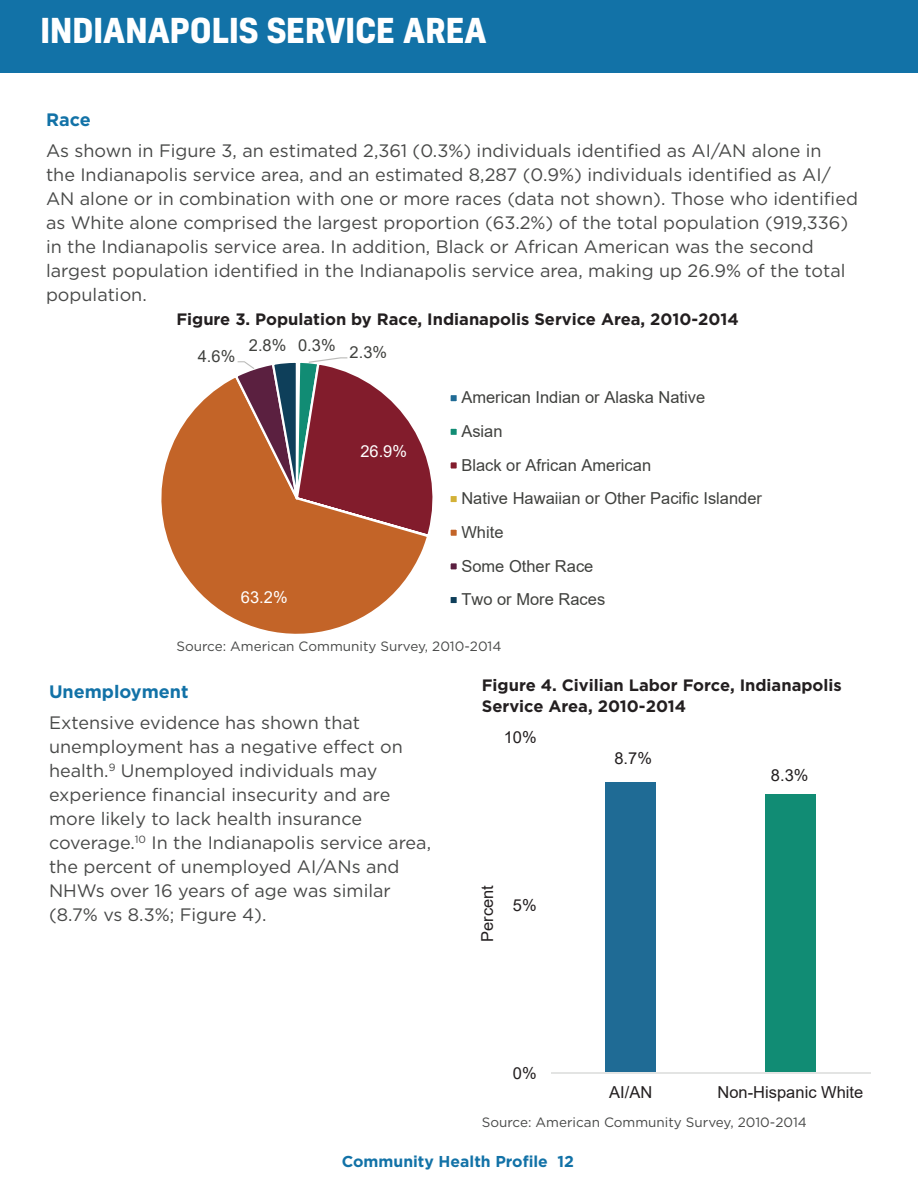
<style>
.page{position:relative;width:918px;height:1188px;background:#fff}
.page>*{position:absolute;margin:0;border:0;box-sizing:border-box;transform-origin:0 0}
.t1{font:700 33px "Kelson";color:#fff}
.t2{font:18px/24px "Gotham";color:#484948}
.t3{font:700 18px "Gotham";color:#1272a7}
.t4{font:16.5px/33.6px "Arial";color:#40413e}
.t5{font:700 16.5px/21px "Gotham";color:#231f20}
.t6{font:16.5px "Arial";color:#231f20}
.t7{font:16.5px "Arial";color:#fff}
.t8{font:700 15.75px "Gotham";color:#1272a7}
.t9{font:13.5px "Gotham";color:#484948}
</style>
<div class="page">
<div style="left:0;top:0;width:918px;height:73px;background:#1272a7"></div>
<div style="left:766px;top:794px;width:50px;height:279px;background:#118c74"></div>
<div style="left:606px;top:782px;width:50px;height:291px;background:#1f6b95"></div>
<hr style="left:551px;top:1073px;width:319px;height:1px;background:#e3e4e3">
<svg style="left:161px;top:378px;width:266px;height:256px;fill:#c36428"></svg>
<svg style="left:235px;top:357px;width:222px;height:181px"></svg>
<svg style="left:450px;top:563px;width:7px;height:7px"></svg>
<svg style="left:450px;top:597px;width:7px;height:7px"></svg>
<h1 class="t1" style="left:40px;top:7px;width:448px">INDIANAPOLIS SERVICE AREA</h1>
<p class="t3" style="left:46px;top:108px;width:46px">Race</p>
<p class="t2" style="left:46px;top:138px;width:813px">As shown in Figure 3, an estimated 2,361 (0.3%) individuals identified as AI/AN alone in<br>the Indianapolis service area, and an estimated 8,287 (0.9%) individuals identified as AI/ AN alone or in combination with one or more races (data not shown). Those who identified as White alone comprised the largest proportion (63.2%) of the total population (919,336) in the Indianapolis service area. In addition, Black or African American was the second largest population identified in the Indianapolis service area, making up 26.9% of the total population.</p>
<p class="t5" style="left:176px;top:308px;width:564px">Figure 3. Population by Race, Indianapolis Service Area, 2010-2014</p>
<p class="t4" style="left:198px;top:339px;width:39px">4.6%</p>
<p class="t4" style="left:249px;top:328px;width:39px">2.8%</p>
<p class="t4" style="left:298px;top:331px;width:91px">0.3% 2.3%</p>
<p class="t7" style="left:360px;top:440px;width:48px">26.9%</p>
<p class="t7" style="left:241px;top:586px;width:48px">63.2%</p>
<p class="t4" style="left:461px;top:381px;width:302px">American Indian or Alaska Native<br>Asian<br>Black or African American<br>Native Hawaiian or Other Pacific Islander<br>White<br>Some Other Race<br>Two or More Races</p>
<p class="t9" style="left:176px;top:638px;width:327px">Source: American Community Survey, 2010-2014</p>
<p class="t3" style="left:49px;top:680px;width:141px">Unemployment</p>
<p class="t2" style="left:49px;top:710px;width:384px">Extensive evidence has shown that unemployment has a negative effect on health.<sup>9</sup> Unemployed individuals may experience financial insecurity and are more likely to lack health insurance coverage.<sup>10</sup> In the Indianapolis service area, the percent of unemployed AI/ANs and NHWs over 16 years of age was similar (8.7% vs 8.3%; Figure 4).</p>
<p class="t5" style="left:482px;top:674px;width:361px">Figure 4. Civilian Labor Force, Indianapolis<br>Service Area, 2010-2014</p>
<p class="t6" style="left:504px;top:726px;width:34px">10%</p>
<p class="t6" style="left:476px;top:942px;width:58px;rotate:-90deg">Percent</p>
<p class="t6" style="left:513px;top:894px;width:25px">5%</p>
<p class="t6" style="left:513px;top:1062px;width:25px">0%</p>
<p class="t6" style="left:614px;top:747px;width:39px">8.7%</p>
<p class="t6" style="left:771px;top:764px;width:39px">8.3%</p>
<p class="t6" style="left:609px;top:1081px;width:45px">AI/AN</p>
<p class="t6" style="left:718px;top:1081px;width:147px">Non-Hispanic White</p>
<p class="t9" style="left:482px;top:1113px;width:327px">Source: American Community Survey, 2010-2014</p>
<p class="t8" style="left:342px;top:1151px;width:234px">Community Health Profile 12</p>
</div>
